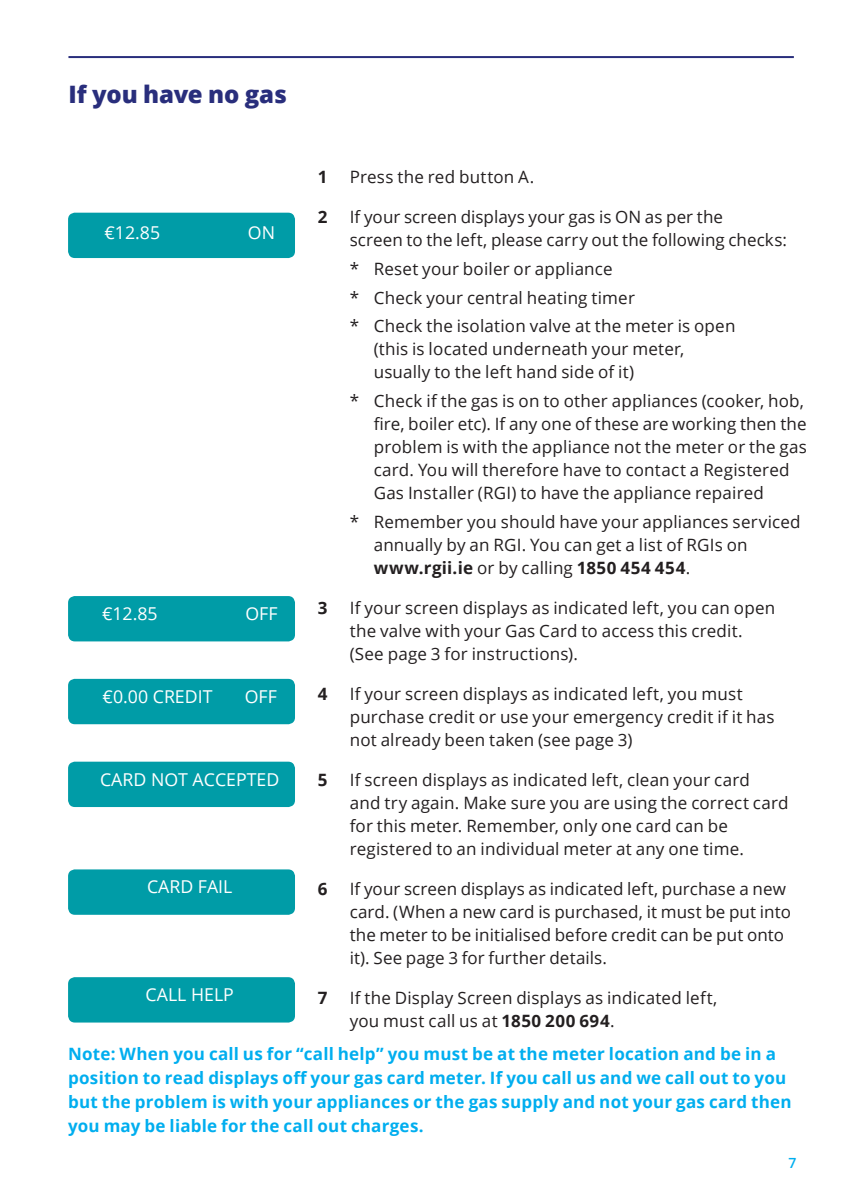
<style>
.page{position:relative;width:851px;height:1191px;background:#fff}
.page>*{position:absolute;margin:0;border:0;box-sizing:border-box;transform-origin:0 0}
.Section_Heading{font:800 24px "Open Sans";letter-spacing:-.005em;color:#292e7c}
.t1{font:17.8px "Open Sans";color:#fff}
.Main_Body_Text{font:17px/23px "Open Sans";letter-spacing:.01em;color:#231f20}
.Main_Body_Text-2{font:700 17px/24px "Open Sans";letter-spacing:.01em;color:#00aeef}
.Main_Body_Text-3{font:700 17px "Open Sans";color:#231f20}
.Main_Body_Text-4{font:600 14px "Open Sans";color:#00aeef}
.s1{font-weight:700}
</style>
<div class="page">
<hr style="left:68px;top:56px;width:725px;height:2px;background:#292e7c">
<div style="left:68px;top:213px;width:227px;height:45px;background:#009ca7;border-radius:7px"></div>
<div style="left:68px;top:596px;width:227px;height:45px;background:#009ca7;border-radius:7px"></div>
<div style="left:68px;top:679px;width:227px;height:45px;background:#009ca7;border-radius:7px"></div>
<div style="left:68px;top:761px;width:227px;height:46px;background:#009ca7;border-radius:7px"></div>
<div style="left:68px;top:869px;width:227px;height:45px;background:#009ca7;border-radius:7px"></div>
<div style="left:68px;top:977px;width:227px;height:45px;background:#009ca7;border-radius:7px"></div>
<p class="Section_Heading" style="left:68px;top:76px;width:220px">If you have no gas</p>
<p class="t1" style="left:104px;top:221px;width:57px">€12.85</p>
<p class="t1" style="left:248px;top:221px;width:29px">ON</p>
<p class="t1" style="left:102px;top:601px;width:57px">€12.85</p>
<p class="t1" style="left:245px;top:601px;width:34px">OFF</p>
<p class="t1" style="left:103px;top:684px;width:111px">€0.00 CREDIT</p>
<p class="t1" style="left:245px;top:684px;width:34px">OFF</p>
<p class="t1" style="left:100px;top:767px;width:181px">CARD NOT ACCEPTED</p>
<p class="t1" style="left:147px;top:874px;width:87px">CARD FAIL</p>
<p class="t1" style="left:146px;top:982px;width:90px">CALL HELP</p>
<p class="Main_Body_Text-3" style="left:317px;top:165px;width:11px">1</p>
<p class="Main_Body_Text" style="left:349px;top:165px;width:186px">Press the red button A.</p>
<p class="Main_Body_Text-3" style="left:317px;top:205px;width:11px">2</p>
<p class="Main_Body_Text" style="left:349px;top:205px;width:438px">If your screen displays your gas is ON as per the<br>screen to the left, please carry out the following checks:</p>
<p class="Main_Body_Text" style="left:349px;top:257px;width:264px">* Reset your boiler or appliance</p>
<p class="Main_Body_Text" style="left:349px;top:285px;width:287px">* Check your central heating timer</p>
<p class="Main_Body_Text" style="left:373px;top:314px;width:363px;text-indent:-24px">* Check the isolation valve at the meter is open (this is located underneath your meter, usually to the left hand side of it)</p>
<p class="Main_Body_Text" style="left:373px;top:389px;width:434px;text-indent:-24px">* Check if the gas is on to other appliances (cooker, hob, fire, boiler etc). If any one of these are working then the problem is with the appliance not the meter or the gas card. You will therefore have to contact a Registered Gas Installer (RGI) to have the appliance repaired</p>
<p class="Main_Body_Text" style="left:373px;top:509px;width:428px;text-indent:-24px">* Remember you should have your appliances serviced annually by an RGI. You can get a list of RGIs on <span class="s1">www.rgii.ie</span> or by calling <span class="s1">1850 454 454</span>.</p>
<p class="Main_Body_Text-3" style="left:317px;top:595px;width:11px">3</p>
<p class="Main_Body_Text" style="left:349px;top:595px;width:427px">If your screen displays as indicated left, you can open the valve with your Gas Card to access this credit. (See page 3 for instructions).</p>
<p class="Main_Body_Text-3" style="left:317px;top:681px;width:11px">4</p>
<p class="Main_Body_Text" style="left:349px;top:681px;width:426px">If your screen displays as indicated left, you must purchase credit or use your emergency credit if it has not already been taken (see page 3)</p>
<p class="Main_Body_Text-3" style="left:317px;top:767px;width:11px">5</p>
<p class="Main_Body_Text" style="left:349px;top:767px;width:440px">If screen displays as indicated left, clean your card<br>and try again. Make sure you are using the correct card for this meter. Remember, only one card can be registered to an individual meter at any one time.</p>
<p class="Main_Body_Text-3" style="left:317px;top:876px;width:11px">6</p>
<p class="Main_Body_Text" style="left:349px;top:876px;width:442px">If your screen displays as indicated left, purchase a new card. (When a new card is purchased, it must be put into the meter to be initialised before credit can be put onto it). See page 3 for further details.</p>
<p class="Main_Body_Text-3" style="left:317px;top:985px;width:11px">7</p>
<p class="Main_Body_Text" style="left:349px;top:985px;width:369px">If the Display Screen displays as indicated left, you must call us at <span class="s1">1850 200 694</span>.</p>
<p class="Main_Body_Text-2" style="left:68px;top:1041px;width:725px">Note: When you call us for “call help” you must be at the meter location and be in a position to read displays off your gas card meter. If you call us and we call out to you but the problem is with your appliances or the gas supply and not your gas card then you may be liable for the call out charges.</p>
<p class="Main_Body_Text-4" style="left:788px;top:1153px;width:9px">7</p>
</div>
